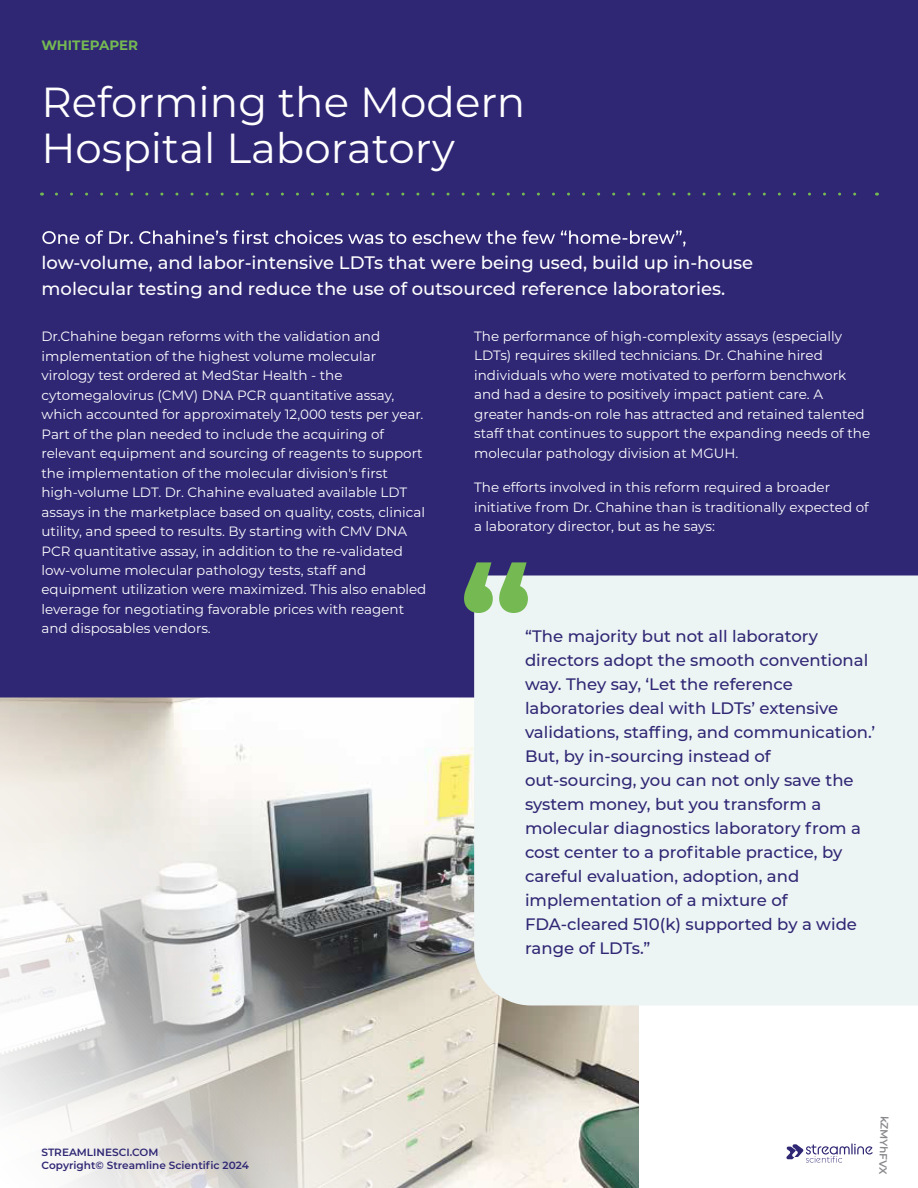
<style>
.page{position:relative;width:918px;height:1188px;background:#fff}
.page>*{position:absolute;margin:0;border:0;box-sizing:border-box;transform-origin:0 0}
.t1{font:700 148.8px "Montserrat";color:#75b952}
.t2{font:42px/46.5px "Montserrat";color:#fff}
.t3{font:500 18px/25.5px "Montserrat";color:#fff}
.t4{font:500 16.5px/24px "Montserrat";color:#2f2774}
.t5{font:13.5px/19.5px "Montserrat";color:#fff}
.t6{font:700 13.5px "Montserrat";color:#75b952}
.t7{font:600 10.5px/12.6px "Montserrat";color:#2f2774}
.t8{font:600 10.5px "Montserrat";color:#88888c}
</style>
<div class="page">
<svg style="left:0;top:698px;width:639px;height:490px"></svg>
<div style="left:0;top:0;width:918px;height:698px;background:#2f2774"></div>
<svg style="left:42px;top:230px;width:644px;height:17px;background:#595290"></svg>
<svg style="left:56px;top:193px;width:813px;height:3px;background:#383b6f"></svg>
<svg style="left:786px;top:1143px;width:87px;height:20px"></svg>
<div style="left:474px;top:576px;width:444px;height:430px;background:#edf4f4"></div>
<p class="t6" style="left:41px;top:36px;width:98px">WHITEPAPER</p>
<h2 class="t2" style="left:41px;top:77px;width:485px">Reforming the Modern<br>Hospital Laboratory</h2>
<h3 class="t3" style="left:42px;top:249px;width:713px">low-volume, and labor-intensive LDTs that were being used, build up in-house molecular testing and reduce the use of outsourced reference laboratories.</h3>
<p class="t5" style="left:41px;top:326px;width:386px">Dr.Chahine began reforms with the validation and implementation of the highest volume molecular virology test ordered at MedStar Health - the cytomegalovirus (CMV) DNA PCR quantitative assay, which accounted for approximately 12,000 tests per year.<br>Part of the plan needed to include the acquiring of relevant equipment and sourcing of reagents to support the implementation of the molecular division's first high-volume LDT. Dr. Chahine evaluated available LDT assays in the marketplace based on quality, costs, clinical utility, and speed to results. By starting with CMV DNA PCR quantitative assay, in addition to the re-validated low-volume molecular pathology tests, staff and equipment utilization were maximized. This also enabled leverage for negotiating favorable prices with reagent and disposables vendors.</p>
<p class="t5" style="left:474px;top:326px;width:398px">The performance of high-complexity assays (especially LDTs) requires skilled technicians. Dr. Chahine hired individuals who were motivated to perform benchwork and had a desire to positively impact patient care. A greater hands-on role has attracted and retained talented staff that continues to support the expanding needs of the molecular pathology division at MGUH.</p>
<p class="t5" style="left:474px;top:477px;width:396px">The efforts involved in this reform required a broader initiative from Dr. Chahine than is traditionally expected of a laboratory director, but as he says:</p>
<h1 class="t1" style="left:459px;top:513px;width:76px">“</h1>
<p class="t4" style="left:525px;top:623px;width:352px">“The majority but not all laboratory directors adopt the smooth conventional way. They say, ‘Let the reference laboratories deal with LDTs’ extensive validations, staffing, and communication.’ But, by in-sourcing instead of out-sourcing, you can not only save the system money, but you transform a molecular diagnostics laboratory from a cost center to a profitable practice, by careful evaluation, adoption, and implementation of a mixture of FDA-cleared 510(k) supported by a wide range of LDTs.”</p>
<p class="t7" style="left:42px;top:1146px;width:209px">STREAMLINESCI.COM<br>Copyright© Streamline Scientific 2024</p>
<p class="t8" style="left:892px;top:1116px;width:60px;rotate:92deg">kZMYhFVX</p>
</div>
